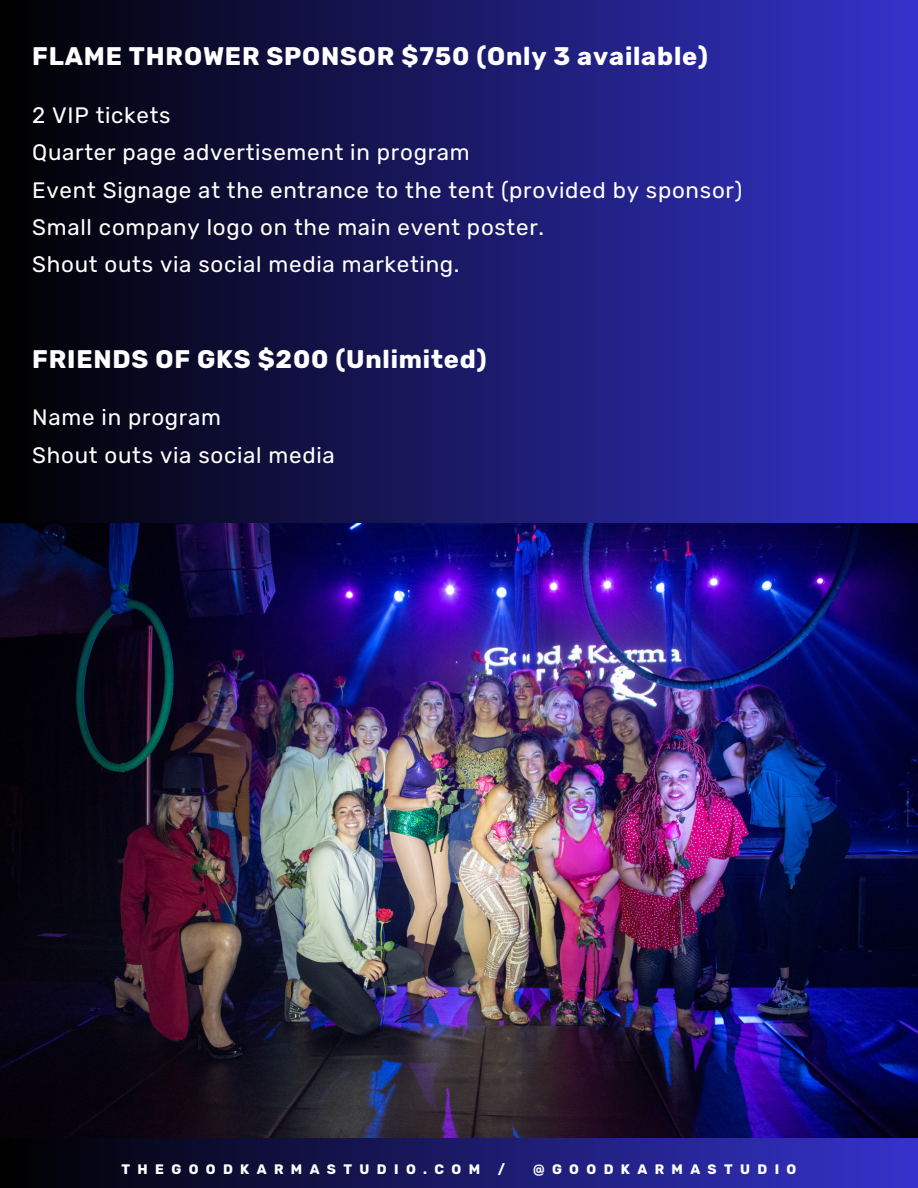
<style>
.page{position:relative;width:918px;height:1188px;background:#fff}
.page>*{position:absolute;margin:0;border:0;box-sizing:border-box;transform-origin:0 0}
.t1{font:700 25.35px "Rubik";letter-spacing:.03em;color:#fff}
.t2{font:22.35px/37.5px "Rubik";letter-spacing:.03em;color:#fff}
.t3{font:700 13.65px "Rubik";letter-spacing:.54em;color:#fff}
</style>
<div class="page">
<div style="left:0;top:0;width:918px;height:1188px;background:linear-gradient(to right,#000,#3533cc)"></div>
<img style="left:0;top:524px;width:918px;height:613px">
<h1 class="t1" style="left:32px;top:41px;width:677px">FLAME THROWER SPONSOR $750 (Only 3 available)</h1>
<h2 class="t2" style="left:32px;top:96px;width:712px">2 VIP tickets<br>Quarter page advertisement in program<br>Event Signage at the entrance to the tent (provided by sponsor)<br>Small company logo on the main event poster.<br>Shout outs via social media marketing.</h2>
<p class="t1" style="left:32px;top:344px;width:456px">FRIENDS OF GKS $200 (Unlimited)</p>
<p class="t2" style="left:32px;top:399px;width:304px">Name in program<br>Shout outs via social media</p>
<h2 class="t3" style="left:122px;top:1161px;width:360px">THEGOODKARMASTUDIO.COM</h2>
<h2 class="t3" style="left:498px;top:1161px;width:9px">/</h2>
<h2 class="t3" style="left:533px;top:1161px;width:265px">@GOODKARMASTUDIO</h2>
</div>
